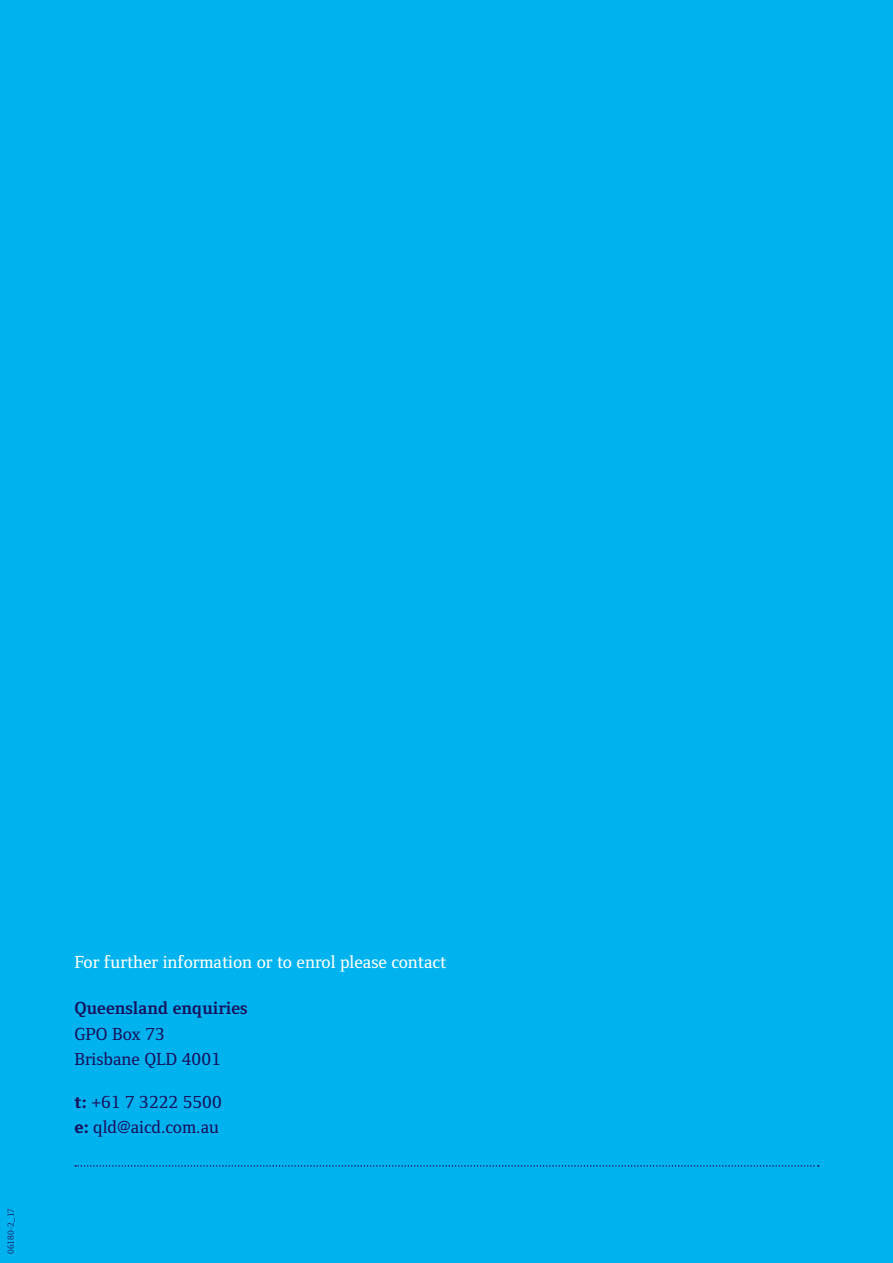
<style>
.page{position:relative;width:893px;height:1263px;background:#00b3ef}
.page>*{position:absolute;margin:0;border:0;box-sizing:border-box;transform-origin:0 0}
.t1{font:500 18px/25.5px "Foundry Form Serif";color:#16135f}
.t2{font:500 18px "Foundry Form Serif";color:#fff}
.t3{font:700 18px "Foundry Form Serif";color:#16135f}
.t4{font:9px "Foundry Form Serif";letter-spacing:-.01em;color:#16135f}
.s1{font-weight:800}
</style>
<div class="page">
<svg style="left:75px;top:1165px;width:744px;height:2px"></svg>
<p class="t4" style="left:6px;top:1254px;width:48px;rotate:-90deg">06180-2_17</p>
<p class="t2" style="left:74px;top:951px;width:373px">For further information or to enrol please contact</p>
<p class="t3" style="left:74px;top:998px;width:175px">Queensland enquiries</p>
<p class="t1" style="left:74px;top:1021px;width:148px">GPO Box 73<br>Brisbane QLD 4001</p>
<p class="t1" style="left:74px;top:1089px;width:149px"><span class="s1">t:</span> +61 7 3222 5500 <span class="s1">e:</span> qld@aicd.com.au</p>
</div>
